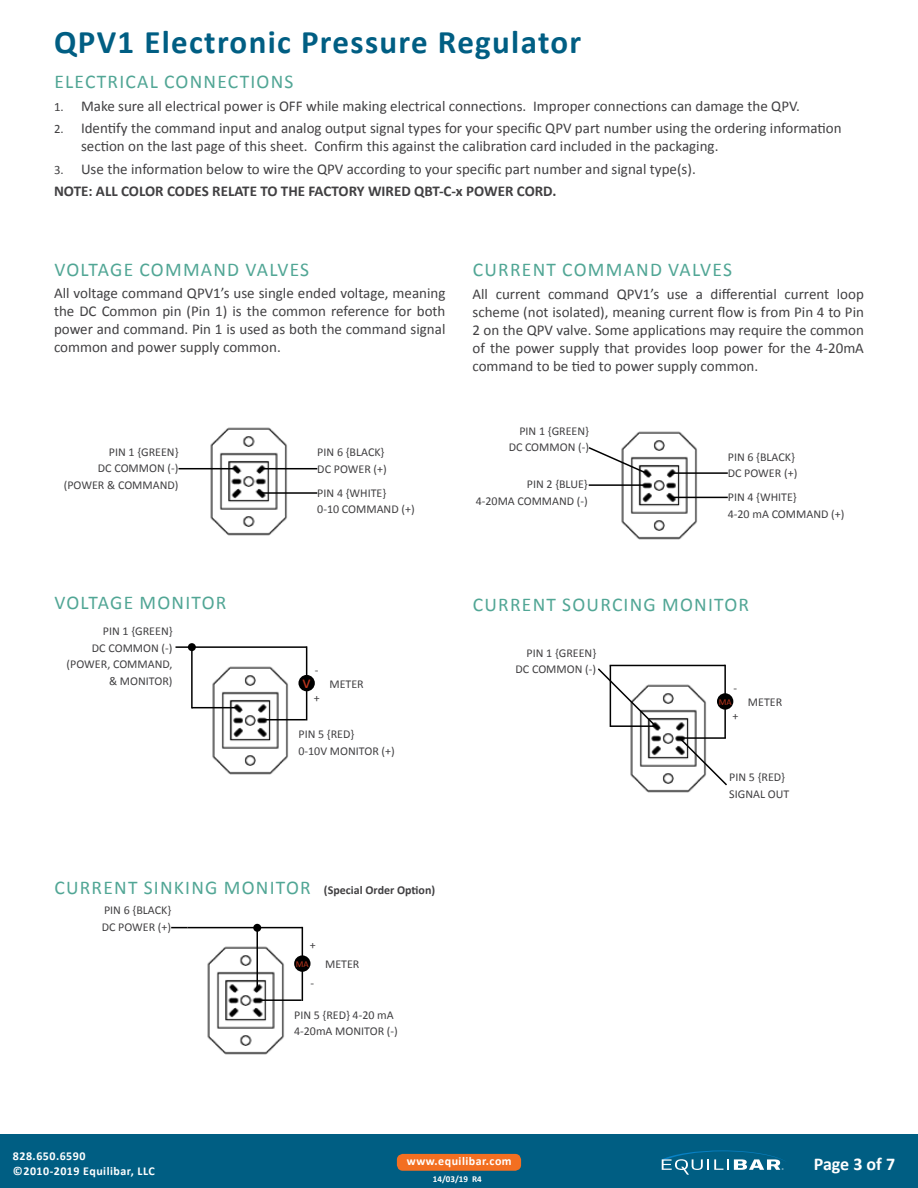
<style>
.page{position:relative;width:918px;height:1188px;background:#fff}
.page>*{position:absolute;margin:0;border:0;box-sizing:border-box;transform-origin:0 0}
.t1{font:700 33px "Calibri";letter-spacing:.04em;color:#005e83}
.t2{font:19.5px "Calibri";letter-spacing:.065em;color:#51a695}
.t3{font:700 18px "Calibri";letter-spacing:-.005em;color:#fff}
.t4{font:18px "Calibri";color:#bc351d}
.t5{font:15px/18px "Calibri";color:#414042}
.t6{font:12px/16.5px "Calibri";color:#414042}
.t7{font:700 12px/14.4px "Calibri";letter-spacing:.04em;color:#fff}
.t8{font:700 9px "Calibri";color:#fff}
.t9{font:9px "Calibri";color:#bc351d}
.s1{font-size:12.75px}
.s2{font-weight:700}
.s3{font-weight:700;font-size:12px;color:#414042}
</style>
<div class="page">
<div style="left:0;top:1134px;width:918px;height:54px;background:#005e83"></div>
<svg style="left:662px;top:1150px;width:123px;height:25px"></svg>
<div style="left:397px;top:1154px;width:124px;height:17px;background:#f36f21;border-radius:6px"></div>
<img style="left:207px;top:941px;width:78px;height:114px">
<hr style="left:257px;top:928px;width:1px;height:60px;background:#000">
<svg style="left:171px;top:927px;width:17px;height:1px"></svg>
<hr style="left:188px;top:927px;width:114px;height:1px;background:#000">
<hr style="left:302px;top:927px;width:1px;height:74px;background:#000">
<hr style="left:256px;top:999px;width:46px;height:2px;background:#000">
<div style="left:294px;top:955px;width:17px;height:17px;background:#000;border-radius:50%"></div>
<div style="left:253px;top:924px;width:8px;height:8px;background:#000;border-radius:50%"></div>
<img style="left:205px;top:427px;width:87px;height:109px">
<img style="left:621px;top:431px;width:82px;height:109px">
<img style="left:206px;top:666px;width:87px;height:109px">
<hr style="left:179px;top:468px;width:57px;height:1px;background:#000">
<svg style="left:588px;top:446px;width:60px;height:29px"></svg>
<hr style="left:192px;top:707px;width:45px;height:1px;background:#000">
<hr style="left:260px;top:468px;width:57px;height:1px;background:#000">
<hr style="left:670px;top:472px;width:58px;height:2px;background:#000">
<hr style="left:589px;top:484px;width:57px;height:2px;background:#000">
<hr style="left:260px;top:492px;width:57px;height:2px;background:#000">
<hr style="left:670px;top:497px;width:58px;height:1px;background:#000">
<hr style="left:191px;top:647px;width:2px;height:61px;background:#000">
<svg style="left:175px;top:646px;width:13px;height:2px"></svg>
<hr style="left:192px;top:646px;width:115px;height:2px;background:#000">
<hr style="left:306px;top:646px;width:1px;height:74px;background:#000">
<hr style="left:261px;top:719px;width:45px;height:1px;background:#000">
<div style="left:298px;top:675px;width:17px;height:16px;background:#000;border-radius:50%"></div>
<div style="left:188px;top:643px;width:8px;height:8px;background:#000;border-radius:50%"></div>
<img style="left:630px;top:684px;width:77px;height:109px">
<hr style="left:610px;top:666px;width:1px;height:61px;background:#000">
<hr style="left:610px;top:665px;width:115px;height:1px;background:#000">
<hr style="left:724px;top:665px;width:2px;height:73px;background:#000">
<div style="left:717px;top:693px;width:16px;height:17px;background:#000;border-radius:50%"></div>
<svg style="left:597px;top:667px;width:61px;height:61px"></svg>
<svg style="left:678px;top:736px;width:49px;height:51px"></svg>
<h1 class="t1" style="left:54px;top:21px;width:529px">QPV1 Electronic Pressure Regulator</h1>
<h2 class="t2" style="left:54px;top:69px;width:241px">ELECTRICAL CONNECTIONS</h2>
<p class="t5" style="left:54px;top:97px;width:747px"><span class="s1">1.</span> Make sure all electrical power is OFF while making electrical connections. Improper connections can damage the QPV.</p>
<p class="t5" style="left:81px;top:119px;width:762px;text-indent:-27px"><span class="s1">2.</span> Identify the command input and analog output signal types for your specific QPV part number using the ordering information section on the last page of this sheet. Confirm this against the calibration card included in the packaging.</p>
<p class="t5" style="left:54px;top:157px;width:643px;line-height:22.5px"><span class="s1">3.</span> Use the information below to wire the QPV according to your specific part number and signal type(s).<br><span class="s2">NOTE: ALL COLOR CODES RELATE TO THE FACTORY WIRED QBT-C-x POWER CORD.</span></p>
<h2 class="t2" style="left:54px;top:257px;width:256px">VOLTAGE COMMAND VALVES</h2>
<p class="t5" style="left:54px;top:285px;width:393px;text-align:justify">All voltage command QPV1’s use single ended voltage, meaning the DC Common pin (Pin 1) is the common reference for both power and command. Pin 1 is used as both the command signal common and power supply common.</p>
<h2 class="t2" style="left:473px;top:257px;width:261px">CURRENT COMMAND VALVES</h2>
<p class="t5" style="left:472px;top:285px;width:393px;text-align:justify">All current command QPV1’s use a differential current loop scheme (not isolated), meaning current flow is from Pin 4 to Pin 2 on the QPV valve. Some applications may require the common of the power supply that provides loop power for the 4-20mA command to be tied to power supply common.</p>
<p class="t6" style="left:64px;top:443px;width:116px;text-align:right">PIN 1 {GREEN}<br>DC COMMON (-) (POWER &amp; COMMAND)</p>
<h2 class="t2" style="left:54px;top:590px;width:174px">VOLTAGE MONITOR</h2>
<p class="t6" style="left:67px;top:623px;width:107px;text-align:right">PIN 1 {GREEN}<br>DC COMMON (-) (POWER, COMMAND, &amp; MONITOR)</p>
<p class="t6" style="left:509px;top:422px;width:82px;text-align:right">PIN 1 {GREEN}<br>DC COMMON (-)</p>
<p class="t6" style="left:476px;top:476px;width:113px;text-align:right">PIN 2 {BLUE}<br>4-20MA COMMAND (-)</p>
<p class="t6" style="left:317px;top:444px;width:71px">PIN 6 {BLACK}<br>DC POWER (+)</p>
<p class="t6" style="left:728px;top:448px;width:71px">PIN 6 {BLACK}<br>DC POWER (+)</p>
<p class="t6" style="left:317px;top:485px;width:99px">PIN 4 {WHITE}<br>0-10 COMMAND (+)</p>
<p class="t6" style="left:728px;top:489px;width:118px">PIN 4 {WHITE}<br>4-20 mA COMMAND (+)</p>
<p class="t6" style="left:315px;top:662px;width:5px">-</p>
<p class="t6" style="left:314px;top:689px;width:7px">+</p>
<p class="t4" style="left:303px;top:670px;width:10px">v</p>
<p class="t6" style="left:329px;top:676px;width:36px">METER</p>
<p class="t6" style="left:298px;top:726px;width:98px">PIN 5 {RED}<br>0-10V MONITOR (+)</p>
<h2 class="t2" style="left:473px;top:592px;width:278px">CURRENT SOURCING MONITOR</h2>
<p class="t6" style="left:516px;top:645px;width:82px;text-align:right">PIN 1 {GREEN}<br>DC COMMON (-)</p>
<p class="t6" style="left:733px;top:680px;width:5px">-</p>
<p class="t6" style="left:732px;top:708px;width:7px">+</p>
<p class="t9" style="left:719px;top:696px;width:14px">MA</p>
<p class="t6" style="left:748px;top:694px;width:36px">METER</p>
<p class="t6" style="left:729px;top:769px;width:62px">PIN 5 {RED}<br>SIGNAL OUT</p>
<h2 class="t2" style="left:54px;top:875px;width:382px">CURRENT SINKING MONITOR <span class="s3">(Special Order Option)</span></h2>
<p class="t6" style="left:102px;top:902px;width:71px">PIN 6 {BLACK}<br>DC POWER (+)</p>
<p class="t6" style="left:310px;top:937px;width:7px">+</p>
<p class="t9" style="left:296px;top:958px;width:14px">MA</p>
<p class="t6" style="left:311px;top:975px;width:5px">-</p>
<p class="t6" style="left:325px;top:956px;width:36px">METER</p>
<p class="t7" style="left:13px;top:1149px;width:143px">828.650.6590 ©2010-2019 Equilibar, LLC</p>
<p class="t6" style="left:294px;top:1007px;width:105px">PIN 5 {RED} 4-20 mA<br>4-20mA MONITOR (-)</p>
<p class="t7" style="left:407px;top:1154px;width:106px">www.equilibar.com</p>
<p class="t8" style="left:433px;top:1173px;width:50px">14/03/19 R4</p>
<p class="t3" style="left:814px;top:1152px;width:83px">Page 3 of 7</p>
</div>
